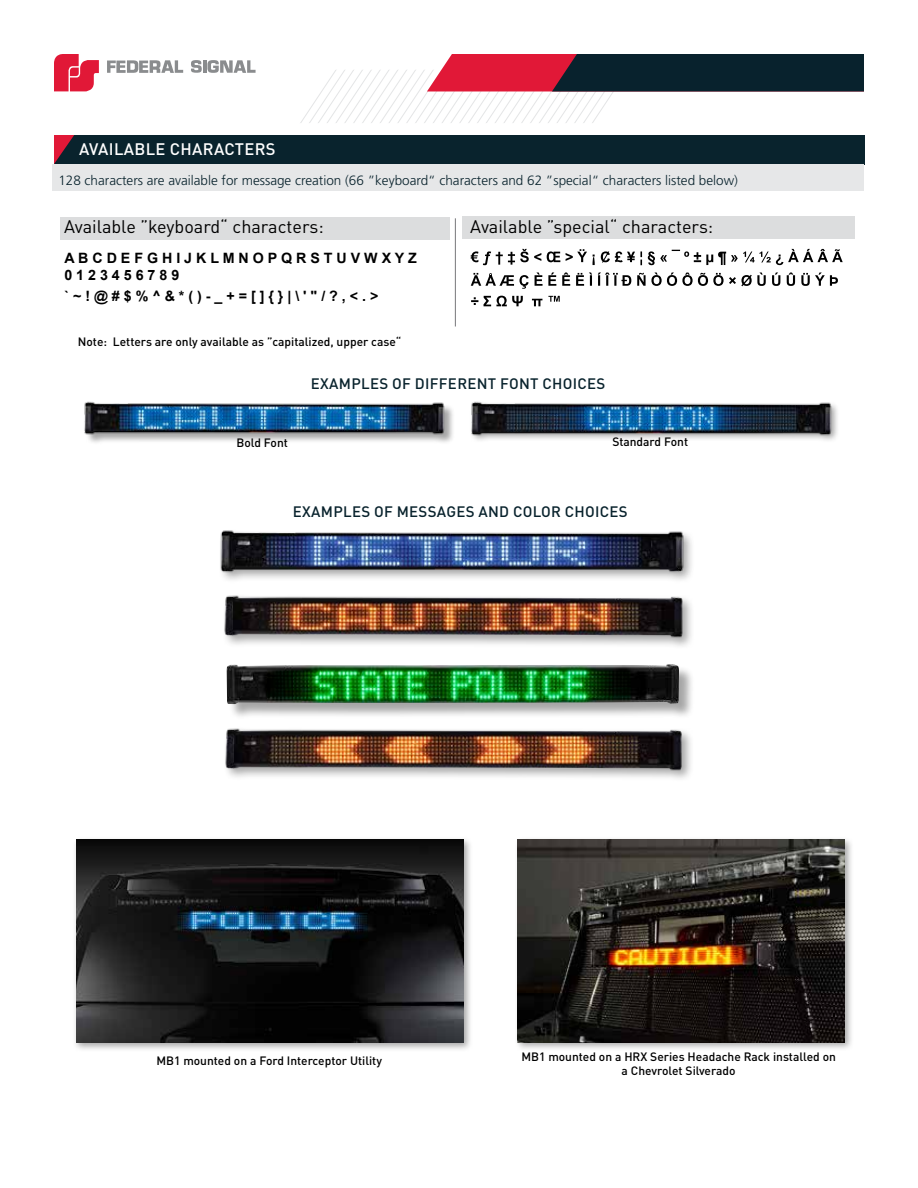
<style>
.page{position:relative;width:918px;height:1188px;background:#fff}
.page>*{position:absolute;margin:0;border:0;box-sizing:border-box;transform-origin:0 0}
.t1{font:18px "DIN Pro";color:#000}
.t2{font:500 16.5px "DIN Pro";letter-spacing:.02em;color:#fff}
.t3{font:500 15px "DIN Pro";letter-spacing:.02em;color:#09232d}
.t4{font:700 14.25px/17.1px "Arial";color:#000}
.t5{font:300 13.5px "Frutiger LT Std";color:#09232d}
.t6{font:500 12px/14.4px "DIN Pro";color:#000;text-align:center}
</style>
<div class="page">
<svg style="left:54px;top:54px;width:45px;height:37px"></svg>
<svg style="left:107px;top:60px;width:76px;height:13px"></svg>
<svg style="left:191px;top:54px;width:673px;height:69px"></svg>
<img style="left:220px;top:530px;width:471px;height:50px">
<img style="left:224px;top:595px;width:468px;height:51px">
<img style="left:225px;top:728px;width:466px;height:51px">
<div style="left:60px;top:217px;width:390px;height:23px;background:#dcddde"></div>
<div style="left:462px;top:216px;width:393px;height:23px;background:#dcddde"></div>
<svg style="left:471px;top:296px;width:89px;height:10px"></svg>
<svg style="left:471px;top:272px;width:367px;height:17px"></svg>
<svg style="left:471px;top:249px;width:372px;height:16px"></svg>
<div style="left:469px;top:400px;width:371px;height:43px;background:#000;opacity:.35"></div>
<img style="left:469px;top:400px;width:367px;height:42px">
<div style="left:85px;top:403px;width:370px;height:42px;background:#000;opacity:.35"></div>
<img style="left:84px;top:401px;width:365px;height:41px">
<div style="left:228px;top:665px;width:467px;height:55px;background:#000;opacity:.35"></div>
<img style="left:226px;top:664px;width:453px;height:40px">
<hr style="left:455px;top:218px;width:1px;height:109px;background:#77787b">
<div style="left:73px;top:836px;width:401px;height:217px;background:#000;opacity:.35"></div>
<img style="left:76px;top:840px;width:388px;height:203px">
<div style="left:514px;top:836px;width:340px;height:216px;background:#000;opacity:.35"></div>
<img style="left:518px;top:840px;width:326px;height:202px">
<div style="left:54px;top:135px;width:810px;height:29px;background:#09232d"></div>
<svg style="left:54px;top:135px;width:20px;height:29px"></svg>
<div style="left:52px;top:164px;width:812px;height:27px;background:#e6e7e8"></div>
<h2 class="t2" style="left:79px;top:136px;width:198px">AVAILABLE CHARACTERS</h2>
<p class="t5" style="left:58px;top:173px;width:681px">128 characters are available for message creation (66 ”keyboard“ characters and 62 ”special“ characters listed below)</p>
<h1 class="t1" style="left:64px;top:212px;width:261px">Available ”keyboard“ characters:</h1>
<h1 class="t1" style="left:470px;top:212px;width:244px">Available ”special“ characters:</h1>
<p class="t4" style="left:64px;top:249px;width:354px">A B C D E F G H I J K L M N O P Q R S T U V W X Y Z<br>0 1 2 3 4 5 6 7 8 9</p>
<p class="t4" style="left:64px;top:288px;width:315px">` ~ ! @ # $ % ^ &amp; * ( ) - _ + = [ ] { } | \ ' " / ? , &lt; . &gt;</p>
<p class="t6" style="left:78px;top:333px;width:325px">Note: Letters are only available as ”capitalized, upper case“</p>
<p class="t3" style="left:311px;top:372px;width:296px">EXAMPLES OF DIFFERENT FONT CHOICES</p>
<p class="t6" style="left:236px;top:434px;width:53px">Bold Font</p>
<p class="t6" style="left:612px;top:433px;width:77px">Standard Font</p>
<p class="t3" style="left:293px;top:499px;width:336px">EXAMPLES OF MESSAGES AND COLOR CHOICES</p>
<p class="t6" style="left:156px;top:1052px;width:227px">MB1 mounted on a Ford Interceptor Utility</p>
<p class="t6" style="left:521px;top:1048px;width:316px">MB1 mounted on a HRX Series Headache Rack installed on a Chevrolet Silverado</p>
</div>
